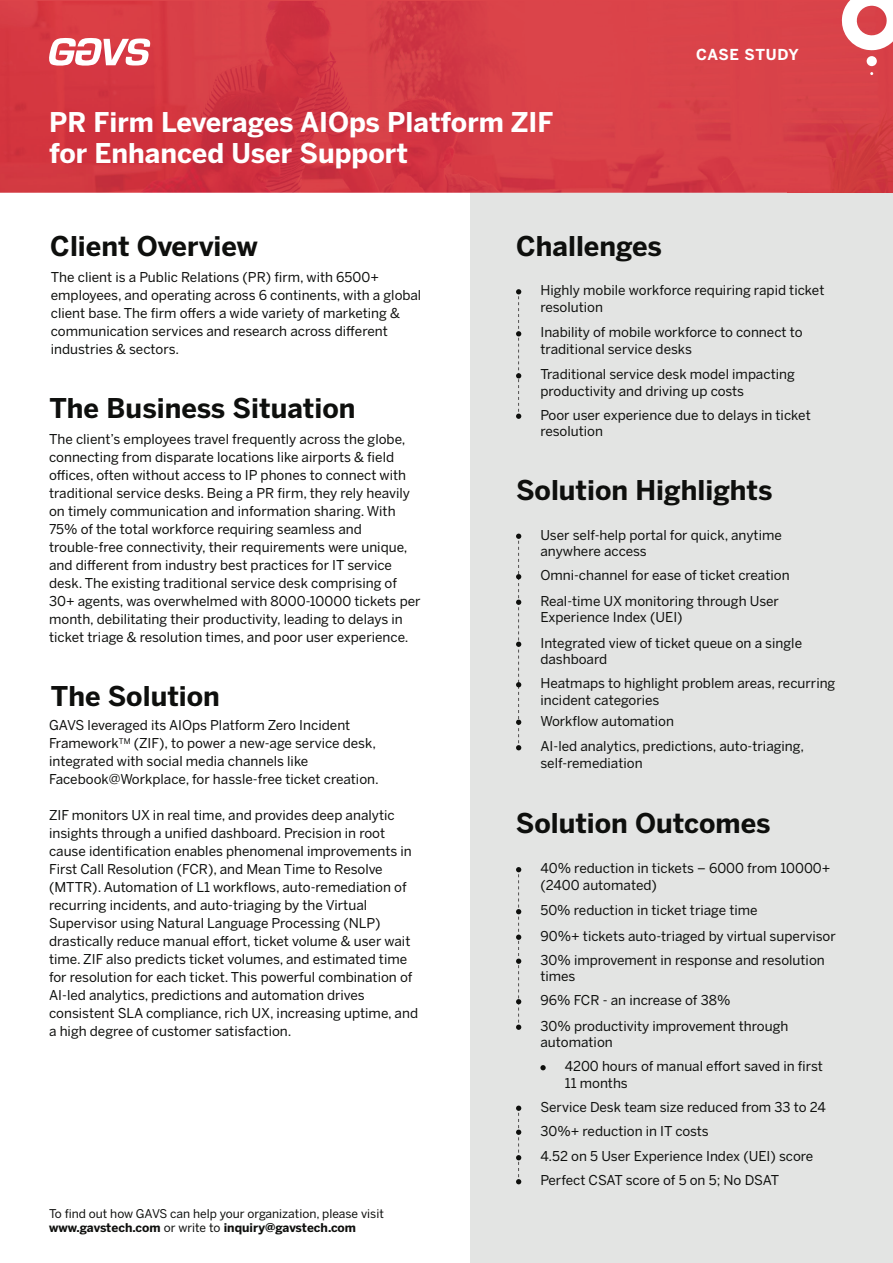
<style>
.page{position:relative;width:893px;height:1263px;background:#fff}
.page>*{position:absolute;margin:0;border:0;box-sizing:border-box;transform-origin:0 0}
.t1{font:700 27px "Benton Sans";color:#0e0f0d}
.t2{font:700 27px/31.5px "Benton Sans";color:#fff}
.t3{font:700 15px "Benton Sans";letter-spacing:.025em;color:#fff}
.t4{font:13.5px/18px "Benton Sans";color:#0e0f0d}
.t5{font:12px/14.4px "Benton Sans";color:#0e0f0d}
.s1{font-weight:700}
</style>
<div class="page">
<div style="left:471px;top:193px;width:422px;height:1070px;background:#e3e4e3"></div>
<hr style="left:0;top:0;width:893px;height:1px;background:#dc444a">
<img style="left:0;top:1px;width:893px;height:192px">
<svg style="left:49px;top:38px;width:103px;height:28px"></svg>
<svg style="left:841px;top:0;width:52px;height:50px"></svg>
<div style="left:867px;top:56px;width:10px;height:10px;background:#fff;border-radius:50%"></div>
<svg style="left:516px;top:289px;width:5px;height:130px"></svg>
<svg style="left:516px;top:867px;width:5px;height:163px"></svg>
<svg style="left:540px;top:1065px;width:6px;height:5px"></svg>
<svg style="left:516px;top:1105px;width:5px;height:79px"></svg>
<svg style="left:516px;top:534px;width:5px;height:216px"></svg>
<h1 class="t2" style="left:49px;top:106px;width:506px">PR Firm Leverages AIOps Platform ZIF for Enhanced User Support</h1>
<h1 class="t1" style="left:50px;top:230px;width:209px">Client Overview</h1>
<h1 class="t1" style="left:516px;top:230px;width:147px">Challenges</h1>
<p class="t3" style="left:696px;top:46px;width:104px">CASE STUDY</p>
<p class="t4" style="left:51px;top:268px;width:372px">The client is a Public Relations (PR) firm, with 6500+ employees, and operating across 6 continents, with a global client base. The firm offers a wide variety of marketing &amp; communication services and research across different industries &amp; sectors.</p>
<h1 class="t1" style="left:49px;top:392px;width:308px">The Business Situation</h1>
<p class="t4" style="left:49px;top:430px;width:373px">The client’s employees travel frequently across the globe, connecting from disparate locations like airports &amp; field offices, often without access to IP phones to connect with traditional service desks. Being a PR firm, they rely heavily on timely communication and information sharing. With 75% of the total workforce requiring seamless and trouble-free connectivity, their requirements were unique, and different from industry best practices for IT service desk. The existing traditional service desk comprising of 30+ agents, was overwhelmed with 8000-10000 tickets per month, debilitating their productivity, leading to delays in ticket triage &amp; resolution times, and poor user experience.</p>
<h1 class="t1" style="left:51px;top:680px;width:171px">The Solution</h1>
<p class="t4" style="left:49px;top:716px;width:331px">GAVS leveraged its AIOps Platform Zero Incident Framework<sup>TM</sup> (ZIF), to power a new-age service desk, integrated with social media channels like Facebook@Workplace, for hassle-free ticket creation.</p>
<p class="t4" style="left:49px;top:806px;width:371px">ZIF monitors UX in real time, and provides deep analytic insights through a unified dashboard. Precision in root cause identification enables phenomenal improvements in First Call Resolution (FCR), and Mean Time to Resolve (MTTR). Automation of L1 workflows, auto-remediation of recurring incidents, and auto-triaging by the Virtual Supervisor using Natural Language Processing (NLP) drastically reduce manual effort, ticket volume &amp; user wait time. ZIF also predicts ticket volumes, and estimated time for resolution for each ticket. This powerful combination of AI-led analytics, predictions and automation drives consistent SLA compliance, rich UX, increasing uptime, and a high degree of customer satisfaction.</p>
<p class="t5" style="left:49px;top:1206px;width:336px">To find out how GAVS can help your organization, please visit <span class="s1">www.gavstech.com</span> or write to <span class="s1">inquiry@gavstech.com</span></p>
<p class="t4" style="left:540px;top:282px;width:286px;line-height:16.2px">Highly mobile workforce requiring rapid ticket resolution</p>
<p class="t4" style="left:540px;top:324px;width:264px;line-height:16.2px">Inability of mobile workforce to connect to traditional service desks</p>
<p class="t4" style="left:540px;top:366px;width:256px;line-height:16.2px">Traditional service desk model impacting productivity and driving up costs</p>
<p class="t4" style="left:540px;top:407px;width:272px;line-height:16.2px">Poor user experience due to delays in ticket resolution</p>
<h1 class="t1" style="left:516px;top:474px;width:258px">Solution Highlights</h1>
<p class="t4" style="left:540px;top:527px;width:243px;line-height:16.2px">User self-help portal for quick, anytime anywhere access</p>
<p class="t4" style="left:540px;top:562px;width:251px;line-height:25.5px">Omni-channel for ease of ticket creation<br>Real-time UX monitoring through User</p>
<p class="t4" style="left:540px;top:608px;width:144px">Experience Index (UEI)</p>
<p class="t4" style="left:540px;top:635px;width:263px;line-height:16.2px">Integrated view of ticket queue on a single dashboard</p>
<p class="t4" style="left:540px;top:675px;width:296px;line-height:16.2px">Heatmaps to highlight problem areas, recurring incident categories</p>
<p class="t4" style="left:540px;top:712px;width:135px">Workflow automation</p>
<p class="t4" style="left:540px;top:738px;width:265px;line-height:16.2px">AI-led analytics, predictions, auto-triaging, self-remediation</p>
<h1 class="t1" style="left:516px;top:807px;width:256px">Solution Outcomes</h1>
<p class="t4" style="left:540px;top:860px;width:292px;line-height:16.2px">40% reduction in tickets – 6000 from 10000+ (2400 automated)</p>
<p class="t4" style="left:540px;top:897px;width:297px;line-height:25.5px">50% reduction in ticket triage time<br>90%+ tickets auto-triaged by virtual supervisor</p>
<p class="t4" style="left:540px;top:952px;width:286px;line-height:16.2px">30% improvement in response and resolution times</p>
<p class="t4" style="left:540px;top:987px;width:250px;line-height:25.5px">96% FCR - an increase of 38%<br>30% productivity improvement through</p>
<p class="t4" style="left:540px;top:1033px;width:74px">automation</p>
<p class="t4" style="left:565px;top:1058px;width:260px;line-height:16.2px">4200 hours of manual effort saved in first<br>11 months</p>
<p class="t4" style="left:540px;top:1095px;width:287px;line-height:24px">Service Desk team size reduced from 33 to 24<br>30%+ reduction in IT costs</p>
<p class="t4" style="left:540px;top:1144px;width:274px;line-height:24px">4.52 on 5 User Experience Index (UEI) score<br>Perfect CSAT score of 5 on 5; No DSAT</p>
</div>
